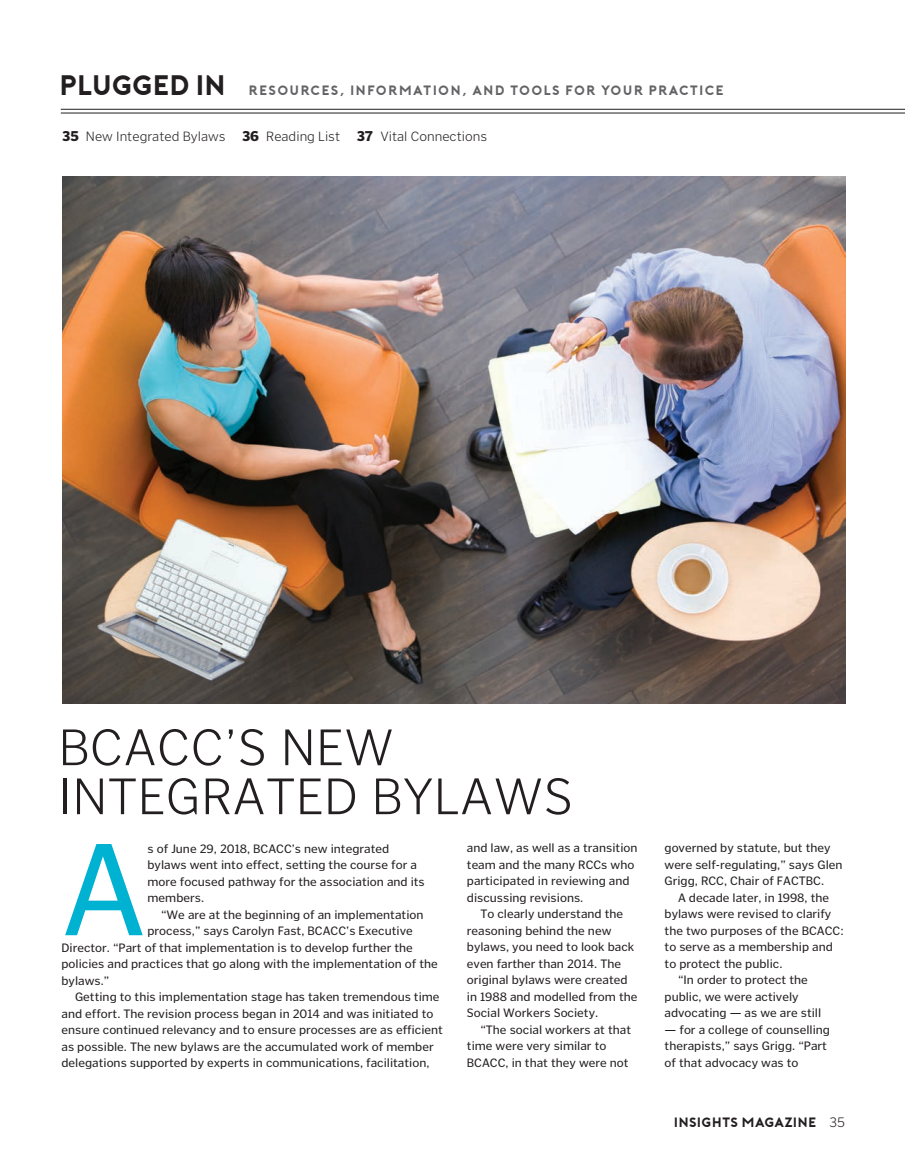
<style>
.page{position:relative;width:905px;height:1161px;background:#fff}
.page>*{position:absolute;margin:0;border:0;box-sizing:border-box;transform-origin:0 0}
.t1{font:129px "Poynter Text Sans";color:#00b2d1}
.t2{font:300 50.55px/49.1px "Poynter Text Sans";letter-spacing:.01em;color:#231f20}
.t3{font:28.05px "Porter Bold DEMO";letter-spacing:-.03em;color:#231f20}
.t4{font:13.5px "Porter Bold DEMO";letter-spacing:.07em;color:#636366}
.t5{font:13.5px "Porter Bold DEMO";color:#231f20}
.t6{font:300 13.2px "Poynter Text Sans";color:#231f20}
.t7{font:12px/16.5px "Poynter Text Sans";color:#231f20}
.s1{font-weight:900;font-size:14.1px}
.s2{font-family:"Poynter Text Sans";font-weight:300}
</style>
<div class="page">
<img style="left:62px;top:176px;width:783px;height:527px">
<hr style="left:61px;top:109px;width:843px;height:1px;background:#231f20">
<hr style="left:61px;top:113px;width:843px;height:1px;background:#231f20">
<h3 class="t3" style="left:59px;top:71px;width:168px">PLUGGED IN</h3>
<p class="t6" style="left:62px;top:129px;width:426px"><span class="s1">35</span> New Integrated Bylaws <span class="s1">36</span> Reading List <span class="s1">37</span> Vital Connections</p>
<p class="t4" style="left:248px;top:83px;width:476px">RESOURCES, INFORMATION, AND TOOLS FOR YOUR PRACTICE</p>
<h2 class="t2" style="left:58px;top:723px;width:516px">BCACC’S NEW<br>INTEGRATED BYLAWS</h2>
<p class="t7" style="left:467px;top:840px;width:172px">and law, as well as a transition team and the many RCCs who participated in reviewing and discussing revisions.</p>
<p class="t7" style="left:467px;top:906px;width:172px;text-indent:13px">To clearly understand the reasoning behind the new bylaws, you need to look back even farther than 2014. The original bylaws were created in 1988 and modelled from the<br>Social Workers Society.</p>
<p class="t7" style="left:467px;top:1021px;width:166px;text-indent:13px">“The social workers at that time were very similar to<br>BCACC, in that they were not</p>
<h1 class="t1" style="left:62px;top:818px;width:86px">A</h1>
<p class="t7" style="left:147px;top:840px;width:279px">s of June 29, 2018, BCACC’s new integrated bylaws went into effect, setting the course for a more focused pathway for the association and its members.</p>
<p class="t7" style="left:161px;top:906px;width:264px">“We are at the beginning of an implementation</p>
<p class="t7" style="left:147px;top:923px;width:267px">process,” says Carolyn Fast, BCACC’s Executive</p>
<p class="t7" style="left:61px;top:939px;width:353px">Director. “Part of that implementation is to develop further the</p>
<p class="t7" style="left:61px;top:956px;width:378px">policies and practices that go along with the implementation of the</p>
<p class="t7" style="left:61px;top:972px;width:49px">bylaws.”</p>
<p class="t7" style="left:75px;top:989px;width:366px">Getting to this implementation stage has taken tremendous time</p>
<p class="t7" style="left:61px;top:1005px;width:373px">and effort. The revision process began in 2014 and was initiated to</p>
<p class="t7" style="left:61px;top:1022px;width:383px">ensure continued relevancy and to ensure processes are as efficient</p>
<p class="t7" style="left:61px;top:1038px;width:373px">as possible. The new bylaws are the accumulated work of member</p>
<p class="t7" style="left:61px;top:1055px;width:369px">delegations supported by experts in communications, facilitation,</p>
<p class="t7" style="left:664px;top:840px;width:179px">governed by statute, but they were self-regulating,” says Glen<br>Grigg, RCC, Chair of FACTBC.</p>
<p class="t7" style="left:678px;top:889px;width:153px">A decade later, in 1998, the</p>
<p class="t7" style="left:664px;top:906px;width:168px">bylaws were revised to clarify</p>
<p class="t7" style="left:664px;top:922px;width:181px">the two purposes of the BCACC:</p>
<p class="t7" style="left:664px;top:939px;width:170px">to serve as a membership and</p>
<p class="t7" style="left:664px;top:955px;width:119px">to protect the public.</p>
<p class="t7" style="left:678px;top:972px;width:131px">“In order to protect the</p>
<p class="t7" style="left:664px;top:988px;width:136px">public, we were actively</p>
<p class="t7" style="left:664px;top:1005px;width:158px">advocating — as we are still</p>
<p class="t7" style="left:664px;top:1021px;width:167px">— for a college of counselling therapists,” says Grigg. “Part of that advocacy was to</p>
<p class="t5" style="left:674px;top:1115px;width:172px">INSIGHTS MAGAZINE <span class="s2">35</span></p>
</div>
